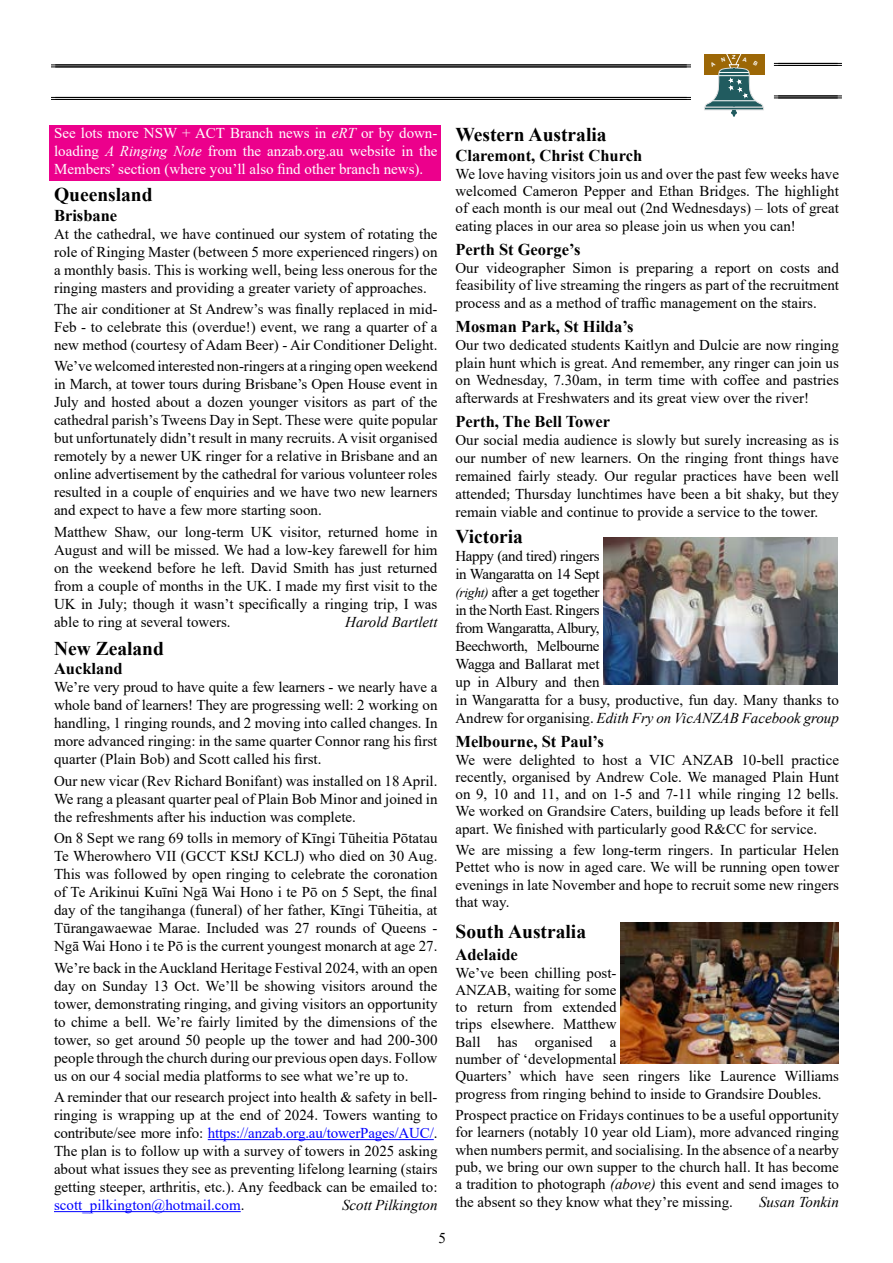
<style>
.page{position:relative;width:893px;height:1263px;background:#fff}
.page>*{position:absolute;margin:0;border:0;box-sizing:border-box;transform-origin:0 0}
.t1{font:700 19.5px "Times New Roman";color:#000}
.t2{font:700 16.5px "Times New Roman";color:#000}
.t3{font:15px/18px "Times New Roman";color:#000;text-align:justify}
.t4{font:15px/18px "Times New Roman";letter-spacing:-.025em;color:#000}
.t5{font:15px/18px "Times New Roman";color:#fff;text-align:justify}
.t6{font:italic 15px "Times New Roman";color:#000}
.t7{font:700 5.7px "Arial";color:#fff}
.s1{font-style:italic}
.s2{color:#00f}
.s3{font-style:italic;font-size:13.5px}
</style>
<div class="page">
<div style="left:49px;top:125px;width:391px;height:56px;background:#ec008c"></div>
<hr style="left:51px;top:64px;width:636px;height:1px;background:#000">
<hr style="left:51px;top:66px;width:636px;height:1px;background:#000">
<hr style="left:51px;top:97px;width:636px;height:1px;background:#000">
<hr style="left:51px;top:99px;width:636px;height:1px;background:#000">
<hr style="left:778px;top:63px;width:64px;height:1px;background:#000">
<hr style="left:778px;top:65px;width:64px;height:1px;background:#000">
<hr style="left:778px;top:95px;width:64px;height:1px;background:#000">
<hr style="left:778px;top:97px;width:64px;height:1px;background:#000">
<hr style="left:55px;top:64px;width:636px;height:1px;background:#000">
<hr style="left:55px;top:66px;width:636px;height:1px;background:#000">
<hr style="left:55px;top:97px;width:636px;height:1px;background:#000">
<hr style="left:55px;top:99px;width:636px;height:1px;background:#000">
<hr style="left:774px;top:63px;width:64px;height:1px;background:#000">
<hr style="left:774px;top:65px;width:64px;height:1px;background:#000">
<hr style="left:774px;top:95px;width:64px;height:1px;background:#000">
<hr style="left:774px;top:97px;width:64px;height:1px;background:#000">
<img style="left:604px;top:538px;width:234px;height:147px">
<img style="left:621px;top:923px;width:217px;height:141px">
<hr style="left:208px;top:1139px;width:226px;height:1px;background:#00f">
<hr style="left:54px;top:1211px;width:187px;height:1px;background:#00f">
<svg style="left:704px;top:54px;width:60px;height:63px"></svg>
<p class="t7" style="left:732px;top:53px;width:5px">Z</p>
<p class="t5" style="left:54px;top:123px;width:385px">See lots more NSW + ACT Branch news in <span class="s1">eRT</span> or by down&shy;loading <span class="s1">A Ringing Note</span> from the anzab.org.au website in the Members’ section (where you’ll also find other branch news).</p>
<h1 class="t1" style="left:54px;top:180px;width:100px">Queensland</h1>
<p class="t2" style="left:54px;top:203px;width:65px">Brisbane</p>
<p class="t3" style="left:54px;top:224px;width:385px">At the cathedral, we have continued our system of rotating the role of Ringing Master (between 5 more experienced ringers) on a monthly basis. This is working well, being less onerous for the ringing masters and providing a greater variety of approaches.</p>
<p class="t3" style="left:54px;top:299px;width:385px">The air conditioner at St Andrew’s was finally replaced in mid-Feb - to celebrate this (overdue!) event, we rang a quarter of a new method (courtesy of Adam Beer) - Air Conditioner Delight.</p>
<p class="t3" style="left:54px;top:357px;width:385px">We’ve welcomed interested non-ringers at a ringing open weekend in March, at tower tours during Brisbane’s Open House event in July and hosted about a dozen younger visitors as part of the cathedral parish’s Tweens Day in Sept. These were quite popular but unfortunately didn’t result in many recruits. A visit organised remotely by a newer UK ringer for a relative in Brisbane and an online advertisement by the cathedral for various volunteer roles resulted in a couple of enquiries and we have two new learners and expect to have a few more starting soon.</p>
<p class="t3" style="left:54px;top:522px;width:385px">Matthew Shaw, our long-term UK visitor, returned home in August and will be missed. We had a low-key farewell for him on the weekend before he left. David Smith has just returned from a couple of months in the UK. I made my first visit to the UK in July; though it wasn’t specifically a ringing trip, I was able to ring at several towers.</p>
<p class="t6" style="left:345px;top:611px;width:94px">Harold Bartlett</p>
<h1 class="t1" style="left:54px;top:634px;width:111px">New Zealand</h1>
<p class="t2" style="left:54px;top:657px;width:70px">Auckland</p>
<p class="t3" style="left:54px;top:678px;width:385px">We’re very proud to have quite a few learners - we nearly have a whole band of learners! They are progressing well: 2 working on handling, 1 ringing rounds, and 2 moving into called changes. In more advanced ringing: in the same quarter Connor rang his first quarter (Plain Bob) and Scott called his first.</p>
<p class="t3" style="left:54px;top:771px;width:385px">Our new vicar (Rev Richard Bonifant) was installed on 18 April.<br>We rang a pleasant quarter peal of Plain Bob Minor and joined in the refreshments after his induction was complete.</p>
<p class="t3" style="left:54px;top:829px;width:385px">On 8 Sept we rang 69 tolls in memory of Kīngi Tūheitia Pōtatau Te Wherowhero VII (GCCT KStJ KCLJ) who died on 30 Aug.<br>This was followed by open ringing to celebrate the coronation of Te Arikinui Kuīni Ngā Wai Hono i te Pō on 5 Sept, the final day of the tangihanga (funeral) of her father, Kīngi Tūheitia, at Tūrangawaewae Marae. Included was 27 rounds of Queens - Ngā Wai Hono i te Pō is the current youngest monarch at age 27.</p>
<p class="t3" style="left:54px;top:958px;width:385px">We’re back in the Auckland Heritage Festival 2024, with an open day on Sunday 13 Oct. We’ll be showing visitors around the tower, demonstrating ringing, and giving visitors an opportunity to chime a bell. We’re fairly limited by the dimensions of the tower, so get around 50 people up the tower and had 200-300 people through the church during our previous open days. Follow us on our 4 social media platforms to see what we’re up to.</p>
<p class="t3" style="left:54px;top:1087px;width:385px">A reminder that our research project into health &amp; safety in bell&shy;ringing is wrapping up at the end of 2024. Towers wanting to contribute/see more info: <span class="s2">https://anzab.org.au/towerPages/AUC/</span>.<br>The plan is to follow up with a survey of towers in 2025 asking about what issues they see as preventing lifelong learning (stairs getting steeper, arthritis, etc.). Any feedback can be emailed to: <span class="s2">scott_pilkington@hotmail.com</span>.</p>
<p class="t6" style="left:342px;top:1195px;width:97px">Scott Pilkington</p>
<p class="t3" style="left:438px;top:1228px;width:9px">5</p>
<h1 class="t1" style="left:455px;top:120px;width:153px">Western Australia</h1>
<p class="t2" style="left:455px;top:143px;width:188px">Claremont, Christ Church</p>
<p class="t3" style="left:455px;top:164px;width:385px;line-height:17.5px">We love having visitors join us and over the past few weeks have welcomed Cameron Pepper and Ethan Bridges. The highlight of each month is our meal out (2nd Wednesdays) – lots of great eating places in our area so please join us when you can!</p>
<p class="t2" style="left:455px;top:238px;width:126px">Perth St George’s</p>
<p class="t3" style="left:455px;top:259px;width:385px">Our videographer Simon is preparing a report on costs and feasibility of live streaming the ringers as part of the recruitment process and as a method of traffic management on the stairs.</p>
<p class="t2" style="left:455px;top:315px;width:180px">Mosman Park, St Hilda’s</p>
<p class="t3" style="left:455px;top:336px;width:385px;line-height:17.5px">Our two dedicated students Kaitlyn and Dulcie are now ringing plain hunt which is great. And remember, any ringer can join us on Wednesday, 7.30am, in term time with coffee and pastries afterwards at Freshwaters and its great view over the river!</p>
<p class="t2" style="left:455px;top:410px;width:156px">Perth, The Bell Tower</p>
<p class="t3" style="left:455px;top:430px;width:385px">Our social media audience is slowly but surely increasing as is our number of new learners. On the ringing front things have remained fairly steady. Our regular practices have been well attended; Thursday lunchtimes have been a bit shaky, but they remain viable and continue to provide a service to the tower.</p>
<h1 class="t1" style="left:455px;top:522px;width:69px">Victoria</h1>
<p class="t4" style="left:455px;top:546px;width:385px">Happy (and tired) ringers<br>in Wangaratta on 14 Sept<br><span class="s3">(right)</span> after a get together<br>in the North East. Ringers<br>from Wangaratta, Albury,<br>Beechworth, Melbourne<br>Wagga and Ballarat met<br>up in Albury and then<br>in Wangaratta for a busy, productive, fun day. Many thanks to<br>Andrew for organising. <span class="s1">Edith Fry on VicANZAB Facebook group</span></p>
<p class="t2" style="left:455px;top:729px;width:150px">Melbourne, St Paul’s</p>
<p class="t3" style="left:455px;top:751px;width:385px;line-height:17.2px">We were delighted to host a VIC ANZAB 10-bell practice recently, organised by Andrew Cole. We managed Plain Hunt on 9, 10 and 11, and on 1-5 and 7-11 while ringing 12 bells.<br>We worked on Grandsire Caters, building up leads before it fell apart. We finished with particularly good R&amp;CC for service.</p>
<p class="t3" style="left:455px;top:841px;width:385px;line-height:17.2px">We are missing a few long-term ringers. In particular Helen Pettet who is now in aged care. We will be running open tower evenings in late November and hope to recruit some new ringers that way.</p>
<h1 class="t1" style="left:455px;top:917px;width:132px">South Australia</h1>
<p class="t2" style="left:455px;top:942px;width:64px">Adelaide</p>
<p class="t3" style="left:455px;top:963px;width:385px;line-height:17.2px;text-align:left">We’ve been chilling post-<br>ANZAB, waiting for some<br>to return from extended<br>trips elsewhere. Matthew<br>Ball has organised a<br>number of ‘developmental<br>Quarters’ which have seen ringers like Laurence Williams progress from ringing behind to inside to Grandsire Doubles.</p>
<p class="t3" style="left:455px;top:1106px;width:385px;line-height:17.4px">Prospect practice on Fridays continues to be a useful opportunity for learners (notably 10 year old Liam), more advanced ringing when numbers permit, and socialising. In the absence of a nearby pub, we bring our own supper to the church hall. It has become a tradition to photograph <span class="s1">(above)</span> this event and send images to the absent so they know what they’re missing.</p>
<p class="t6" style="left:759px;top:1192px;width:81px">Susan Tonkin</p>
</div>
